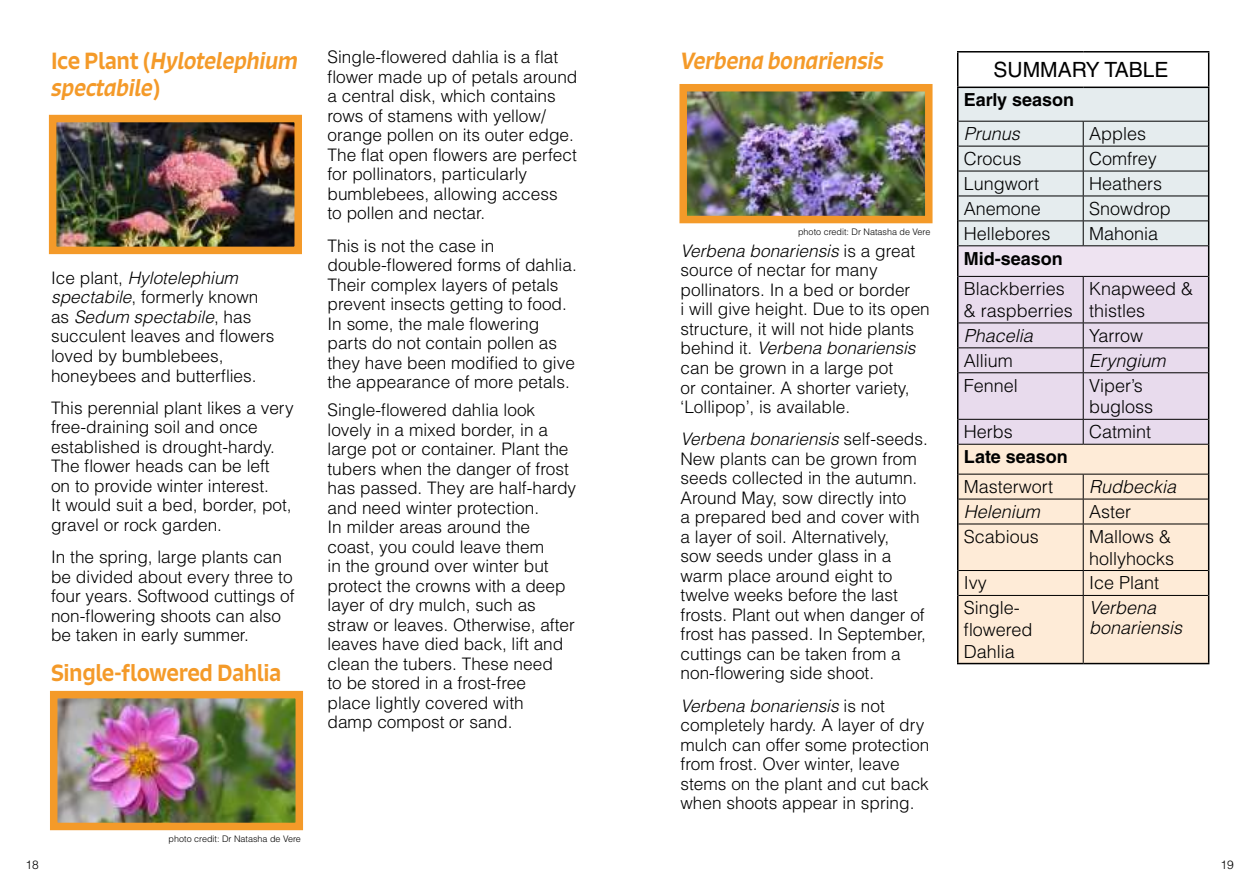
<style>
.page{position:relative;width:1259px;height:893px;background:#fff}
.page>*{position:absolute;margin:0;border:0;box-sizing:border-box;transform-origin:0 0}
.t1{font:italic 500 22.5px/27px "Signo";letter-spacing:-.02em;color:#f49a29}
.t2{font:500 22.5px "Signo";letter-spacing:-.02em;color:#f49a29}
.t3{font:21px "Helvetica LT Std";color:#000}
.t4{font:300 18px/21.6px "Helvetica LT Std";color:#000}
.t5{font:italic 300 18px/19.5px "Helvetica LT Std";color:#000}
.t6{font:700 18px "Helvetica LT Std";color:#000}
.t7{font:300 17.25px/19.5px "Helvetica LT Std";color:#000}
.t8{font:300 12px "Helvetica LT Std";color:#000}
.t9{font:300 9px "Helvetica LT Std";color:#000}
.s1{font-style:normal}
.s2{font-style:italic}
</style>
<div class="page">
<div style="left:957px;top:87px;width:251px;height:34px;background:#e5ecee"></div>
<div style="left:957px;top:246px;width:251px;height:30px;background:#eee3f1"></div>
<div style="left:958px;top:445px;width:250px;height:218px;background:#feebd7"></div>
<hr style="left:957px;top:51px;width:126px;height:2px;background:#000">
<hr style="left:957px;top:53px;width:1px;height:34px;background:#000">
<hr style="left:1083px;top:51px;width:126px;height:2px;background:#000">
<hr style="left:1208px;top:53px;width:1px;height:34px;background:#000">
<hr style="left:957px;top:87px;width:126px;height:1px;background:#000">
<hr style="left:957px;top:88px;width:1px;height:33px;background:#000">
<hr style="left:1083px;top:87px;width:126px;height:1px;background:#000">
<hr style="left:1208px;top:88px;width:1px;height:33px;background:#000">
<hr style="left:957px;top:246px;width:1px;height:30px;background:#000">
<hr style="left:1208px;top:246px;width:1px;height:30px;background:#000">
<hr style="left:957px;top:444px;width:1px;height:30px;background:#000">
<hr style="left:1208px;top:444px;width:1px;height:30px;background:#000">
<svg style="left:957px;top:474px;width:1px;height:50px"></svg>
<svg style="left:1208px;top:474px;width:1px;height:50px"></svg>
<hr style="left:957px;top:524px;width:1px;height:46px;background:#000">
<hr style="left:1208px;top:524px;width:1px;height:46px;background:#000">
<svg style="left:957px;top:570px;width:1px;height:25px"></svg>
<svg style="left:1208px;top:570px;width:1px;height:25px"></svg>
<hr style="left:957px;top:595px;width:1px;height:68px;background:#000">
<hr style="left:1208px;top:595px;width:1px;height:68px;background:#000">
<hr style="left:957px;top:663px;width:126px;height:1px;background:#000">
<hr style="left:1083px;top:663px;width:126px;height:1px;background:#000">
<svg style="left:957px;top:121px;width:252px;height:125px;background:#dde3e5"></svg>
<hr style="left:958px;top:245px;width:125px;height:1px;background:#000">
<hr style="left:1083px;top:245px;width:125px;height:1px;background:#000">
<svg style="left:957px;top:276px;width:252px;height:168px;background:#ddd1e2"></svg>
<hr style="left:958px;top:444px;width:125px;height:1px;background:#000">
<hr style="left:1083px;top:444px;width:125px;height:1px;background:#000">
<hr style="left:958px;top:474px;width:125px;height:1px;background:#000">
<hr style="left:1083px;top:474px;width:125px;height:1px;background:#000">
<hr style="left:958px;top:499px;width:125px;height:1px;background:#000">
<hr style="left:1083px;top:499px;width:125px;height:1px;background:#000">
<svg style="left:1083px;top:474px;width:1px;height:50px"></svg>
<hr style="left:958px;top:524px;width:125px;height:1px;background:#000">
<hr style="left:1083px;top:524px;width:125px;height:1px;background:#000">
<hr style="left:1083px;top:524px;width:1px;height:46px;background:#000">
<hr style="left:958px;top:570px;width:125px;height:1px;background:#000">
<hr style="left:1083px;top:570px;width:125px;height:1px;background:#000">
<svg style="left:1083px;top:571px;width:1px;height:24px"></svg>
<hr style="left:958px;top:595px;width:125px;height:1px;background:#000">
<hr style="left:1083px;top:595px;width:125px;height:1px;background:#000">
<hr style="left:1083px;top:596px;width:1px;height:67px;background:#000">
<hr style="left:958px;top:121px;width:125px;height:1px;background:#000">
<hr style="left:1083px;top:121px;width:125px;height:1px;background:#000">
<img style="left:58px;top:124px;width:235px;height:121px">
<div style="left:49px;top:115px;width:253px;height:139px;border:8px solid #f49a29"></div>
<img style="left:59px;top:700px;width:235px;height:121px">
<div style="left:50px;top:691px;width:253px;height:139px;border:8px solid #f49a29"></div>
<img style="left:688px;top:93px;width:235px;height:121px">
<div style="left:679px;top:84px;width:253px;height:139px;border:8px solid #f49a29"></div>
<h1 class="t1" style="left:51px;top:47px;width:249px"><span class="s1">Ice Plant (</span>Hylotelephium spectabile<span class="s1">)</span></h1>
<p class="t7" style="left:51px;top:268px;width:225px">Ice plant, <span class="s2">Hylotelephium spectabile</span>, formerly known as <span class="s2">Sedum spectabile</span>, has succulent leaves and flowers loved by bumblebees, honeybees and butterflies.</p>
<p class="t7" style="left:51px;top:398px;width:244px">This perennial plant likes a very free-draining soil and once established is drought-hardy.<br>The flower heads can be left<br>on to provide winter interest.<br>It would suit a bed, border, pot, gravel or rock garden.</p>
<p class="t7" style="left:51px;top:547px;width:245px">In the spring, large plants can be divided about every three to four years. Softwood cuttings of non-flowering shoots can also be taken in early summer.</p>
<h1 class="t2" style="left:51px;top:658px;width:232px">Single-flowered Dahlia</h1>
<p class="t7" style="left:327px;top:47px;width:251px">Single-flowered dahlia is a flat flower made up of petals around a central disk, which contains rows of stamens with yellow/ orange pollen on its outer edge.<br>The flat open flowers are perfect for pollinators, particularly bumblebees, allowing access<br>to pollen and nectar.</p>
<p class="t7" style="left:327px;top:236px;width:251px">This is not the case in double-flowered forms of dahlia.<br>Their complex layers of petals prevent insects getting to food.<br>In some, the male flowering parts do not contain pollen as they have been modified to give the appearance of more petals.</p>
<p class="t7" style="left:327px;top:400px;width:250px">Single-flowered dahlia look lovely in a mixed border, in a large pot or container. Plant the tubers when the danger of frost has passed. They are half-hardy and need winter protection.<br>In milder areas around the coast, you could leave them<br>in the ground over winter but protect the crowns with a deep layer of dry mulch, such as straw or leaves. Otherwise, after leaves have died back, lift and clean the tubers. These need<br>to be stored in a frost-free<br>place lightly covered with<br>damp compost or sand.</p>
<p class="t9" style="left:169px;top:833px;width:134px">photo credit: Dr Natasha de Vere</p>
<h1 class="t1" style="left:680px;top:47px;width:205px">Verbena bonariensis</h1>
<p class="t9" style="left:798px;top:226px;width:134px">photo credit: Dr Natasha de Vere</p>
<p class="t7" style="left:680px;top:241px;width:251px"><span class="s2">Verbena bonariensis</span> is a great source of nectar for many pollinators. In a bed or border<br>i will give height. Due to its open structure, it will not hide plants behind it. <span class="s2">Verbena bonariensis </span>can be grown in a large pot<br>or container. A shorter variety, ‘Lollipop’, is available.</p>
<p class="t7" style="left:680px;top:429px;width:249px"><span class="s2">Verbena bonariensis</span> self-seeds.<br>New plants can be grown from seeds collected in the autumn.<br>Around May, sow directly into<br>a prepared bed and cover with a layer of soil. Alternatively,<br>sow seeds under glass in a warm place around eight to twelve weeks before the last frosts. Plant out when danger of frost has passed. In September, cuttings can be taken from a non-flowering side shoot.</p>
<p class="t7" style="left:680px;top:695px;width:250px"><span class="s2">Verbena bonariensis</span> is not completely hardy. A layer of dry mulch can offer some protection from frost. Over winter, leave stems on the plant and cut back when shoots appear in spring.</p>
<p class="t3" style="left:993px;top:58px;width:177px">SUMMARY TABLE</p>
<p class="t6" style="left:963px;top:89px;width:112px">Early season</p>
<p class="t5" style="left:963px;top:124px;width:58px">Prunus</p>
<p class="t4" style="left:1089px;top:123px;width:59px">Apples</p>
<p class="t4" style="left:963px;top:148px;width:59px">Crocus</p>
<p class="t4" style="left:1089px;top:148px;width:69px">Comfrey</p>
<p class="t4" style="left:963px;top:173px;width:77px">Lungwort</p>
<p class="t4" style="left:1089px;top:173px;width:75px">Heathers</p>
<p class="t4" style="left:963px;top:198px;width:79px">Anemone</p>
<p class="t4" style="left:1089px;top:198px;width:83px">Snowdrop</p>
<p class="t4" style="left:963px;top:222px;width:88px">Hellebores</p>
<p class="t4" style="left:1089px;top:222px;width:71px">Mahonia</p>
<p class="t6" style="left:963px;top:247px;width:101px">Mid-season</p>
<p class="t4" style="left:963px;top:278px;width:111px">Blackberries &amp; raspberries</p>
<p class="t4" style="left:1089px;top:278px;width:106px">Knapweed &amp; thistles</p>
<p class="t5" style="left:963px;top:326px;width:71px">Phacelia</p>
<p class="t4" style="left:1089px;top:324px;width:56px">Yarrow</p>
<p class="t4" style="left:963px;top:349px;width:50px">Allium</p>
<p class="t5" style="left:1089px;top:351px;width:78px">Eryngium</p>
<p class="t4" style="left:963px;top:374px;width:56px">Fennel</p>
<p class="t4" style="left:1089px;top:374px;width:66px">Viper’s bugloss</p>
<p class="t4" style="left:963px;top:421px;width:50px">Herbs</p>
<p class="t4" style="left:1089px;top:421px;width:64px">Catmint</p>
<p class="t6" style="left:963px;top:446px;width:106px">Late season</p>
<p class="t4" style="left:963px;top:476px;width:91px">Masterwort</p>
<p class="t5" style="left:1089px;top:477px;width:89px">Rudbeckia</p>
<p class="t5" style="left:963px;top:502px;width:78px">Helenium</p>
<p class="t4" style="left:1089px;top:501px;width:44px">Aster</p>
<p class="t4" style="left:963px;top:526px;width:77px">Scabious</p>
<p class="t4" style="left:1089px;top:526px;width:87px">Mallows &amp; hollyhocks</p>
<p class="t4" style="left:963px;top:572px;width:25px">Ivy</p>
<p class="t4" style="left:1089px;top:572px;width:72px">Ice Plant</p>
<p class="t4" style="left:963px;top:597px;width:70px">Single&shy;flowered<br>Dahlia</p>
<p class="t5" style="left:1089px;top:598px;width:95px">Verbena bonariensis</p>
<p class="t8" style="left:26px;top:858px;width:15px">18</p>
<p class="t8" style="left:1220px;top:858px;width:15px">19</p>
</div>
